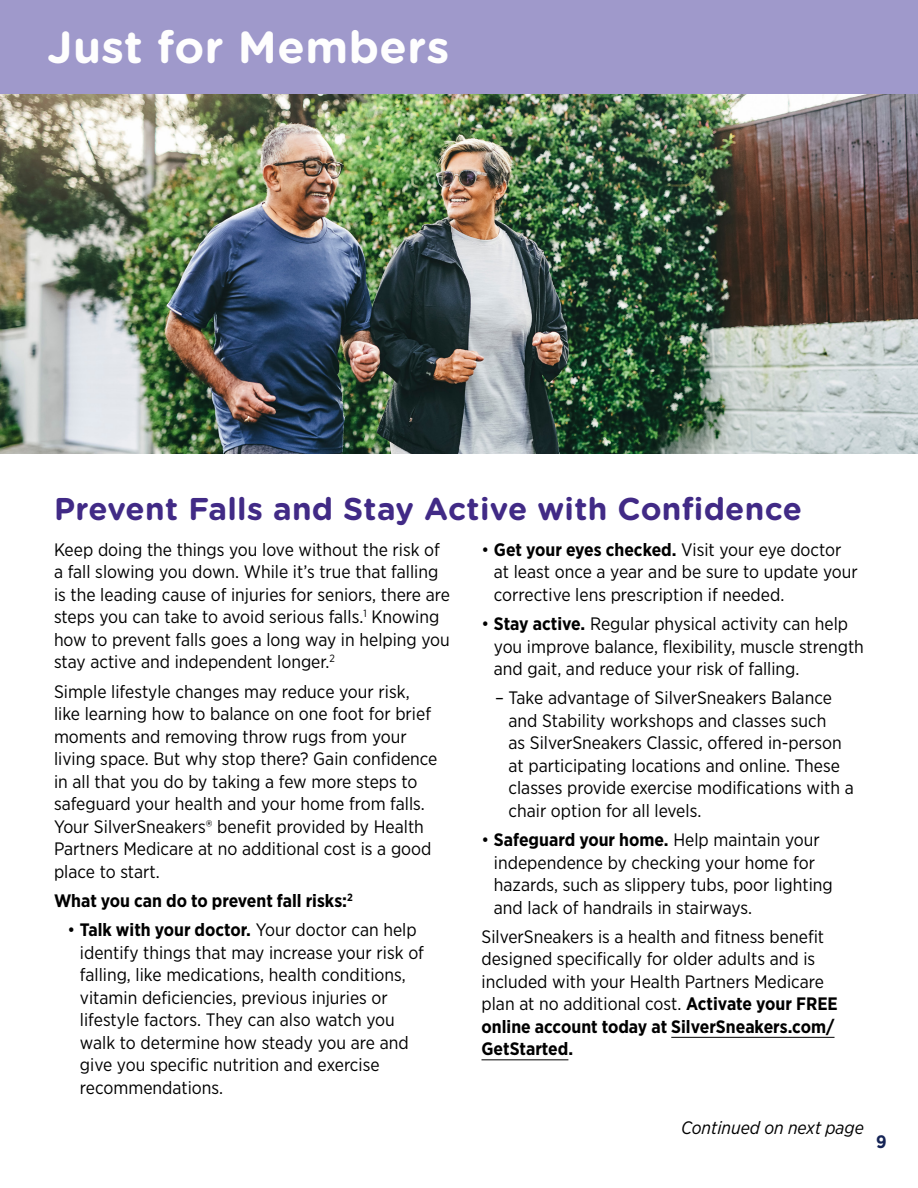
<style>
.page{position:relative;width:918px;height:1188px;background:#fff}
.page>*{position:absolute;margin:0;border:0;box-sizing:border-box;transform-origin:0 0}
.Header__H1{font:700 45px "Gotham Rounded";letter-spacing:.01em;color:#fefefe}
.Header__H2{font:700 31.5px "Gotham Rounded";letter-spacing:.01em;color:#412a86}
.Body{font:18px/22.5px "Gotham Narrow";color:#000}
.Body-2{font:700 18px "Gotham Narrow";color:#000}
.Body-3{font:italic 18px "Gotham Narrow";color:#000}
.t1{font:700 18px "Gotham Narrow";color:#152456}
.s1{font-weight:700}
</style>
<div class="page">
<img style="left:0;top:93px;width:918px;height:361px">
<div style="left:0;top:0;width:918px;height:93px;background:#9f99cb"></div>
<hr style="left:671px;top:1037px;width:164px;height:1px;background:#000">
<hr style="left:482px;top:1059px;width:86px;height:1px;background:#000">
<h1 class="Header__H1" style="left:47px;top:14px;width:404px">Just for Members</h1>
<h2 class="Header__H2" style="left:54px;top:486px;width:750px">Prevent Falls and Stay Active with Confidence</h2>
<p class="Body" style="left:54px;top:538px;width:397px">Keep doing the things you love without the risk of a fall slowing you down. While it’s true that falling is the leading cause of injuries for seniors, there are steps you can take to avoid serious falls.<sup>1</sup> Knowing how to prevent falls goes a long way in helping you stay active and independent longer.<sup>2</sup></p>
<p class="Body" style="left:54px;top:680px;width:385px">Simple lifestyle changes may reduce your risk, like learning how to balance on one foot for brief moments and removing throw rugs from your living space. But why stop there? Gain confidence in all that you do by taking a few more steps to safeguard your health and your home from falls.<br>Your SilverSneakers® benefit provided by Health Partners Medicare at no additional cost is a good place to start.</p>
<p class="Body-2" style="left:54px;top:889px;width:300px">What you can do to prevent fall risks:<sup>2</sup></p>
<p class="Body" style="left:80px;top:918px;width:346px;text-indent:-12px">• <span class="s1">Talk with your doctor.</span> Your doctor can help identify things that may increase your risk of falling, like medications, health conditions, vitamin deficiencies, previous injuries or lifestyle factors. They can also watch you walk to determine how steady you are and give you specific nutrition and exercise recommendations.</p>
<p class="Body" style="left:494px;top:538px;width:365px;text-indent:-12px">• <span class="s1">Get your eyes checked.</span> Visit your eye doctor at least once a year and be sure to update your corrective lens prescription if needed.</p>
<p class="Body" style="left:494px;top:612px;width:372px;text-indent:-12px">• <span class="s1">Stay active.</span> Regular physical activity can help you improve balance, flexibility, muscle strength and gait, and reduce your risk of falling.</p>
<p class="Body" style="left:509px;top:686px;width:347px;text-indent:-14px">– Take advantage of SilverSneakers Balance and Stability workshops and classes such<br>as SilverSneakers Classic, offered in-person at participating locations and online. These classes provide exercise modifications with a chair option for all levels.</p>
<p class="Body" style="left:494px;top:828px;width:340px;text-indent:-12px">• <span class="s1">Safeguard your home.</span> Help maintain your independence by checking your home for hazards, such as slippery tubs, poor lighting and lack of handrails in stairways.</p>
<p class="Body" style="left:482px;top:925px;width:358px">SilverSneakers is a health and fitness benefit designed specifically for older adults and is included with your Health Partners Medicare plan at no additional cost. <span class="s1">Activate your FREE online account today at SilverSneakers.com/ GetStarted.</span></p>
<p class="Body-3" style="left:681px;top:1117px;width:184px">Continued on next page</p>
<p class="t1" style="left:876px;top:1131px;width:12px">9</p>
</div>
